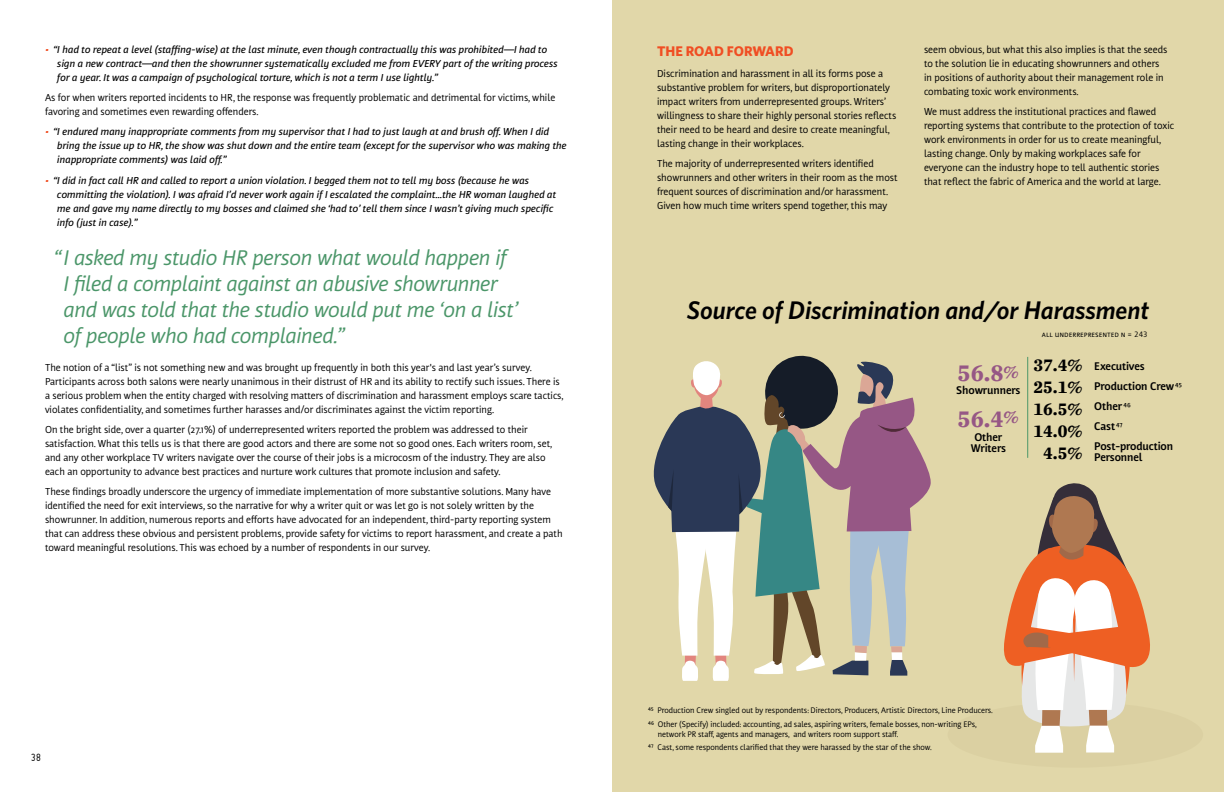
<style>
.page{position:relative;width:1224px;height:792px;background:#fff}
.page>*{position:absolute;margin:0;border:0;box-sizing:border-box;transform-origin:0 0}
.t1{font:italic 600 25.5px "Whitney";color:#000}
.t2{font:700 24.4px "Chronicle Text G2";color:#965785}
.t3{font:italic 21px/26px "Nuvo Pro";letter-spacing:-.02em;color:#4b9669}
.t4{font:700 18px/22px "Chronicle Text G2";color:#000;text-align:right}
.t5{font:700 14px "Whitney";color:#f04e23}
.t6{font:11.5px "Miso";color:#000}
.t7{font:700 11px/20px "Nuvo Pro";letter-spacing:-.01em;color:#000}
.t8{font:10px/14px "Nuvo Pro";color:#000}
.t9{font:italic 500 10px/14px "Nuvo Pro";color:#000}
.t10{font:8px/13.6px "Nuvo Pro";color:#000}
.t11{font:7.8px "Nuvo Pro";color:#000}
.s1{color:#f04e23}
.s2{font-size:24.4px;color:#965785}
.s3{font-size:18.3px;color:#965785}
.s4{font-weight:400;font-size:10px}
</style>
<div class="page">
<div style="left:612px;top:0;width:612px;height:792px;background:#e1d7a9"></div>
<div style="left:948px;top:702px;width:255px;height:66px;background:#dbd0a2;border-radius:50%"></div>
<svg style="left:1004px;top:483px;width:146px;height:270px"></svg>
<svg style="left:653px;top:355px;width:278px;height:326px"></svg>
<hr style="left:1027px;top:357px;width:1px;height:101px;background:#4b9669">
<p class="t9" style="left:57px;top:42px;width:502px;text-indent:-12px"><span class="s1">•</span> “I had to repeat a level (staffing-wise) at the last minute, even though contractually this was prohibited—I had to sign a new contract—and then the showrunner systematically excluded me from EVERY part of the writing process for a year. It was a campaign of psychological torture, which is not a term I use lightly.”</p>
<p class="t8" style="left:45px;top:90px;width:512px">As for when writers reported incidents to HR, the response was frequently problematic and detrimental for victims, while favoring and sometimes even rewarding offenders.</p>
<p class="t9" style="left:57px;top:125px;width:511px;text-indent:-12px"><span class="s1">•</span> “I endured many inappropriate comments from my supervisor that I had to just laugh at and brush off. When I did bring the issue up to HR, the show was shut down and the entire team (except for the supervisor who was making the inappropriate comments) was laid off.”</p>
<p class="t9" style="left:57px;top:173px;width:500px;text-indent:-12px"><span class="s1">•</span> “I did in fact call HR and called to report a union violation. I begged them not to tell my boss (because he was committing the violation). I was afraid I’d never work again if I escalated the complaint…the HR woman laughed at me and gave my name directly to my bosses and claimed she ‘had to’ tell them since I wasn’t giving much specific info (just in case).”</p>
<h3 class="t3" style="left:64px;top:244px;width:456px;text-indent:-10px">“I asked my studio HR person what would happen if<br>I filed a complaint against an abusive showrunner and was told that the studio would put me ‘on a list’ of people who had complained.”</h3>
<p class="t8" style="left:45px;top:360px;width:520px">The notion of a “list” is not something new and was brought up frequently in both this year's and last year’s survey.<br>Participants across both salons were nearly unanimous in their distrust of HR and its ability to rectify such issues. There is a serious problem when the entity charged with resolving matters of discrimination and harassment employs scare tactics, violates confidentiality, and sometimes further harasses and/or discriminates against the victim reporting.</p>
<p class="t8" style="left:45px;top:422px;width:509px">On the bright side, over a quarter (27.1%) of underrepresented writers reported the problem was addressed to their satisfaction. What this tells us is that there are good actors and there are some not so good ones. Each writers room, set, and any other workplace TV writers navigate over the course of their jobs is a microcosm of the industry. They are also each an opportunity to advance best practices and nurture work cultures that promote inclusion and safety.</p>
<p class="t8" style="left:45px;top:484px;width:519px">These findings broadly underscore the urgency of immediate implementation of more substantive solutions. Many have identified the need for exit interviews, so the narrative for why a writer quit or was let go is not solely written by the showrunner. In addition, numerous reports and efforts have advocated for an independent, third-party reporting system that can address these obvious and persistent problems, provide safety for victims to report harassment, and create a path toward meaningful resolutions. This was echoed by a number of respondents in our survey.</p>
<p class="t6" style="left:31px;top:750px;width:11px">38</p>
<h3 class="t5" style="left:657px;top:43px;width:138px">THE ROAD FORWARD</h3>
<p class="t8" style="left:657px;top:66px;width:241px">Discrimination and harassment in all its forms pose a substantive problem for writers, but disproportionately impact writers from underrepresented groups. Writers’ willingness to share their highly personal stories reflects their need to be heard and desire to create meaningful, lasting change in their workplaces.</p>
<p class="t8" style="left:657px;top:156px;width:242px">The majority of underrepresented writers identified showrunners and other writers in their room as the most frequent sources of discrimination and/or harassment.<br>Given how much time writers spend together, this may</p>
<p class="t8" style="left:924px;top:42px;width:245px">seem obvious, but what this also implies is that the seeds to the solution lie in educating showrunners and others in positions of authority about their management role in combating toxic work environments.</p>
<p class="t8" style="left:924px;top:104px;width:252px">We must address the institutional practices and flawed reporting systems that contribute to the protection of toxic work environments in order for us to create meaningful, lasting change. Only by making workplaces safe for everyone can the industry hope to tell authentic stories that reflect the fabric of America and the world at large.</p>
<h1 class="t1" style="left:687px;top:295px;width:464px">Source of Discrimination and/or Harassment</h1>
<p class="t11" style="left:1042px;top:329px;width:28px">ALL UNDERREPRESE</p>
<p class="t11" style="left:1103px;top:329px;width:10px">NTED</p>
<p class="t11" style="left:1121px;top:329px;width:28px">N = 243</p>
<h3 class="t4" style="left:958px;top:353px;width:127px"><span class="s2">56.8</span><span class="s3">%</span> 37.4%<br>25.1%<br>16.5%<br>14.0%<br>4.5%</h3>
<p class="t7" style="left:1094px;top:356px;width:89px">Executives<br>Production Crew<span class="s4">45<br></span>Other <span class="s4">46<br></span>Cast<span class="s4">47<br></span>Post-production</p>
<p class="t7" style="left:956px;top:380px;width:66px">Showrunners</p>
<p class="t7" style="left:971px;top:431px;width:37px;line-height:11px;text-align:center">Other<br>Writers</p>
<h2 class="t2" style="left:958px;top:399px;width:63px">56.4<sup>%</sup></h2>
<p class="t7" style="left:1094px;top:447px;width:50px">Personnel</p>
<p class="t10" style="left:648px;top:703px;width:346px">45 Production Crew singled out by respondents: Directors, Producers, Artistic Directors, Line Producers.<br>46 Other (Specify) included: accounting, ad sales, aspiring writers, female bosses, non-writing EPs,</p>
<p class="t10" style="left:648px;top:727px;width:285px;text-indent:10px">network PR staff, agents and managers, and writers room support staff.<br>47 Cast, some respondents clarified that they were harassed by the star of the show.</p>
</div>
